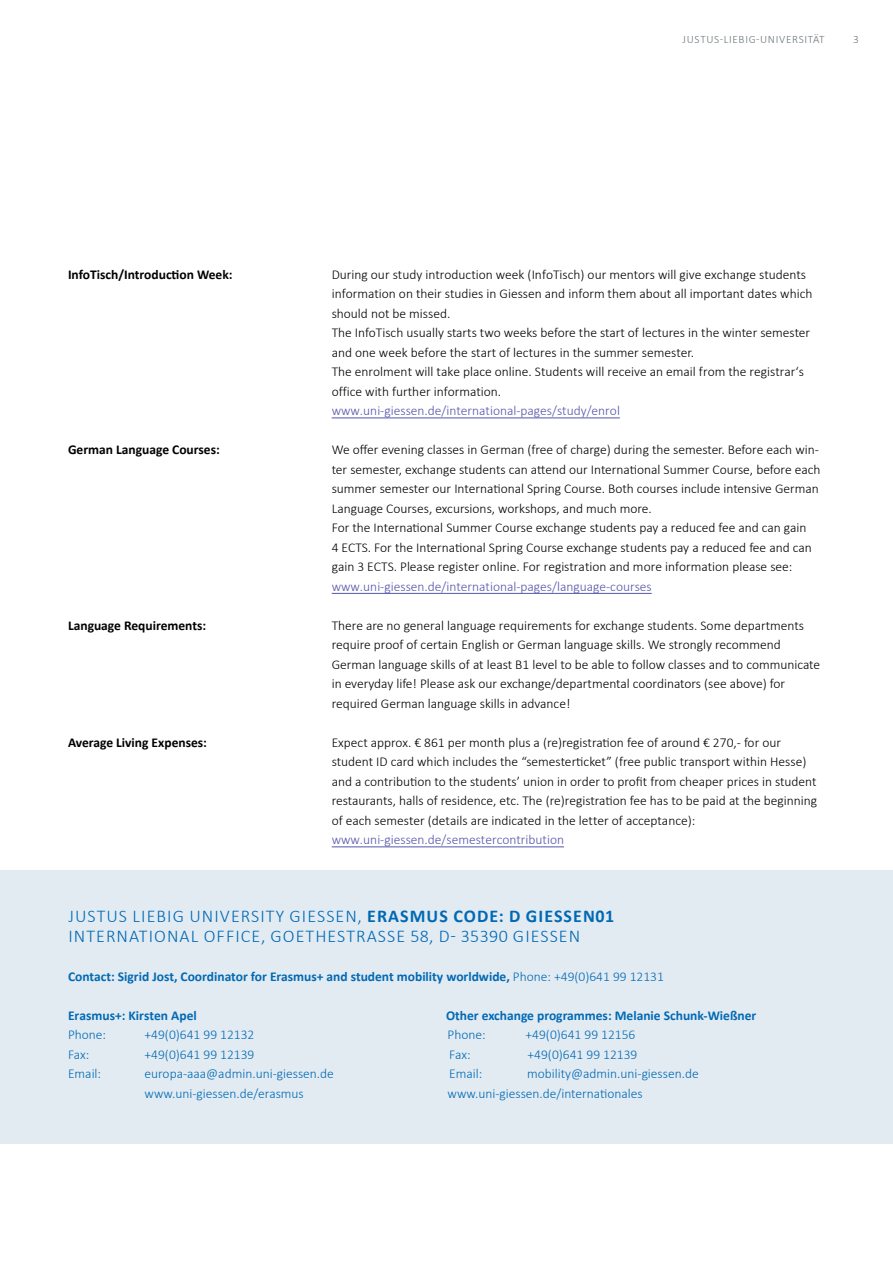
<style>
.page{position:relative;width:893px;height:1263px;background:#fff}
.page>*{position:absolute;margin:0;border:0;box-sizing:border-box;transform-origin:0 0}
.t1{font:300 18px/19.5px "Calibri";letter-spacing:.06em;color:#0069b4}
.t2{font:300 13.5px/19.5px "Calibri";color:#000}
.t3{font:300 13.5px/19.5px "Calibri";color:#0069b4}
.t4{font:700 13.5px "Calibri";color:#0069b4}
.t5{font:300 13.5px "Calibri";color:#55a}
.t6{font:700 13.5px "Calibri";color:#000}
.t7{font:300 11.25px "Calibri";letter-spacing:.06em;color:#6d767a}
.s1{font-weight:700}
.s2{font-weight:300}
</style>
<div class="page">
<hr style="left:332px;top:846px;width:232px;height:1px;background:#55a">
<hr style="left:332px;top:593px;width:320px;height:1px;background:#55a">
<hr style="left:332px;top:418px;width:288px;height:1px;background:#55a">
<div style="left:0;top:871px;width:893px;height:273px;background:#e3ebf2"></div>
<p class="t6" style="left:68px;top:265px;width:166px">InfoTisch/Introduction Week:</p>
<p class="t6" style="left:68px;top:440px;width:153px">German Language Courses:</p>
<p class="t6" style="left:68px;top:616px;width:140px">Language Requirements:</p>
<p class="t6" style="left:68px;top:733px;width:140px">Average Living Expenses:</p>
<p class="t7" style="left:683px;top:32px;width:144px">JUSTUS-LIEBIG-UNIVERSITÄT</p>
<p class="t7" style="left:853px;top:32px;width:7px">3</p>
<p class="t2" style="left:332px;top:264px;width:482px">During our study introduction week (InfoTisch) our mentors will give exchange students information on their studies in Giessen and inform them about all important dates which should not be missed.<br>The InfoTisch usually starts two weeks before the start of lectures in the winter semester and one week before the start of lectures in the summer semester.<br>The enrolment will take place online. Students will receive an email from the registrar‘s office with further information.</p>
<p class="t5" style="left:332px;top:402px;width:290px">www.uni-giessen.de/international-pages/study/enrol</p>
<p class="t2" style="left:332px;top:440px;width:490px">We offer evening classes in German (free of charge) during the semester. Before each win&shy;ter semester, exchange students can attend our International Summer Course, before each summer semester our International Spring Course. Both courses include intensive German Language Courses, excursions, workshops, and much more.<br>For the International Summer Course exchange students pay a reduced fee and can gain<br>4 ECTS. For the International Spring Course exchange students pay a reduced fee and can gain 3 ECTS. Please register online. For registration and more information please see:</p>
<p class="t5" style="left:332px;top:578px;width:322px">www.uni-giessen.de/international-pages/language-courses</p>
<p class="t2" style="left:332px;top:615px;width:490px">There are no general language requirements for exchange students. Some departments require proof of certain English or German language skills. We strongly recommend German language skills of at least B1 level to be able to follow classes and to communicate in everyday life! Please ask our exchange/departmental coordinators (see above) for required German language skills in advance!</p>
<p class="t2" style="left:332px;top:732px;width:487px">Expect approx. € 861 per month plus a (re)registration fee of around € 270,- for our student ID card which includes the “semesterticket” (free public transport within Hesse) and a contribution to the students’ union in order to profit from cheaper prices in student restaurants, halls of residence, etc. The (re)registration fee has to be paid at the beginning of each semester (details are indicated in the letter of acceptance):</p>
<p class="t5" style="left:332px;top:831px;width:234px">www.uni-giessen.de/semestercontribution</p>
<h1 class="t1" style="left:68px;top:906px;width:547px">JUSTUS LIEBIG UNIVERSITY GIESSEN, <span class="s1">ERASMUS CODE: D GIESSEN01<br></span>INTERNATIONAL OFFICE, GOETHESTRASSE 58, D- 35390 GIESSEN</h1>
<p class="t4" style="left:68px;top:967px;width:597px">Contact: Sigrid Jost, Coordinator for Erasmus+ and student mobility worldwide, <span class="s2">Phone: +49(0)641 99 12131</span></p>
<p class="t4" style="left:68px;top:1006px;width:130px">Erasmus+: Kirsten Apel</p>
<p class="t3" style="left:68px;top:1025px;width:40px">Phone:</p>
<p class="t3" style="left:145px;top:1025px;width:111px">+49(0)641 99 12132</p>
<p class="t3" style="left:68px;top:1044px;width:23px">Fax:</p>
<p class="t3" style="left:145px;top:1044px;width:111px">+49(0)641 99 12139</p>
<p class="t3" style="left:68px;top:1064px;width:35px">Email:</p>
<p class="t3" style="left:145px;top:1064px;width:191px">europa-aaa@admin.uni-giessen.de www.uni-giessen.de/erasmus</p>
<p class="t4" style="left:446px;top:1006px;width:312px">Other exchange programmes: Melanie Schunk-Wießner</p>
<p class="t3" style="left:448px;top:1025px;width:40px">Phone:</p>
<p class="t3" style="left:526px;top:1025px;width:111px">+49(0)641 99 12156</p>
<p class="t3" style="left:449px;top:1044px;width:23px">Fax:</p>
<p class="t3" style="left:528px;top:1044px;width:111px">+49(0)641 99 12139</p>
<p class="t3" style="left:449px;top:1064px;width:35px">Email:</p>
<p class="t3" style="left:448px;top:1064px;width:253px;text-indent:79px">mobility@admin.uni-giessen.de www.uni-giessen.de/internationales</p>
</div>
